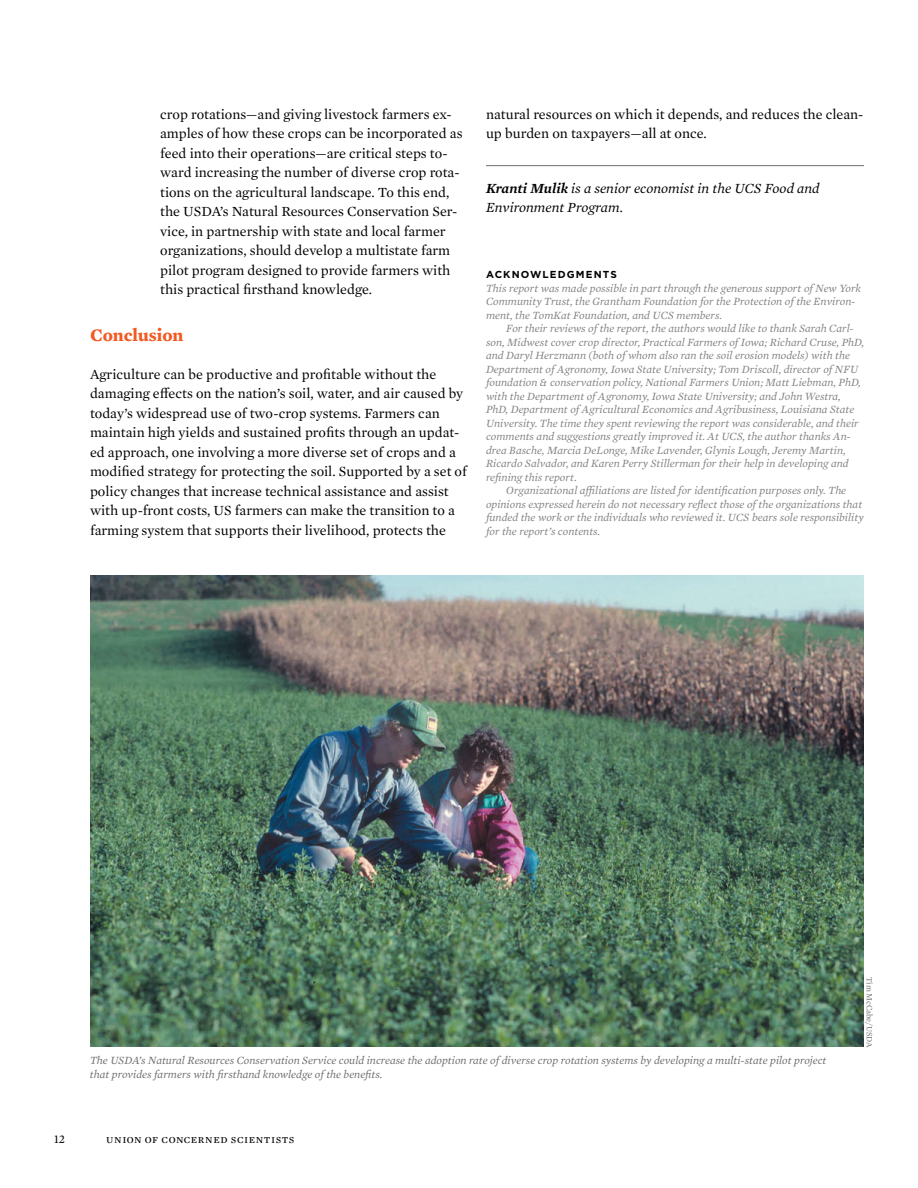
<style>
.page{position:relative;width:918px;height:1188px;background:#fff}
.page>*{position:absolute;margin:0;border:0;box-sizing:border-box;transform-origin:0 0}
.First-level_subhead{font:700 18px "Mercury Text G1";color:#f15a22}
.Body_text_1st___last{font:14.25px/19.5px "Mercury Text G1";color:#000}
.Author_bio{font:italic 14.25px/18.8px "Mercury Text G1";color:#000}
.t1{font:12px "Mercury Text G1";letter-spacing:.045em;color:#000}
.Acknowledgements__Fa{font:italic 11.25px/13.5px "Mercury Text G1";color:#808285}
.Photo_caption_text{font:italic 11.25px/13.5px "Mercury Text G1";color:#6d6e71}
.Third-level_subhead{font:700 10.2px "Gotham";letter-spacing:.105em;color:#000}
.Photo_credits{font:8.25px "Mercury Text G1";letter-spacing:-.01em;color:#6d6e71}
.s1{font-weight:600}
</style>
<div class="page">
<img style="left:90px;top:576px;width:774px;height:470px">
<hr style="left:486px;top:165px;width:378px;height:1px;background:#6d6e71">
<p class="Body_text_1st___last" style="left:160px;top:103px;width:304px">crop rotations—and giving livestock farmers ex&shy;amples of how these crops can be incorporated as feed into their operations—are critical steps to&shy;ward increasing the number of diverse crop rota&shy;tions on the agricultural landscape. To this end, the USDA’s Natural Resources Conservation Ser&shy;vice, in partnership with state and local farmer organizations, should develop a multistate farm pilot program designed to provide farmers with this practical firsthand knowledge.</p>
<p class="First-level_subhead" style="left:90px;top:322px;width:95px">Conclusion</p>
<p class="Body_text_1st___last" style="left:90px;top:364px;width:379px">Agriculture can be productive and profitable without the damaging effects on the nation’s soil, water, and air caused by today’s widespread use of two-crop systems. Farmers can maintain high yields and sustained profits through an updat&shy;ed approach, one involving a more diverse set of crops and a modified strategy for protecting the soil. Supported by a set of policy changes that increase technical assistance and assist with up-front costs, US farmers can make the transition to a farming system that supports their livelihood, protects the</p>
<p class="Body_text_1st___last" style="left:486px;top:103px;width:379px">natural resources on which it depends, and reduces the clean&shy;up burden on taxpayers—all at once.</p>
<p class="Author_bio" style="left:486px;top:178px;width:335px"><span class="s1">Kranti Mulik</span> is a senior economist in the UCS Food and<br>Environment Program.</p>
<p class="Third-level_subhead" style="left:486px;top:268px;width:133px">ACKNOWLEDGMENTS</p>
<p class="Acknowledgements__Fa" style="left:486px;top:281px;width:377px">This report was made possible in part through the generous support of New York<br>Community Trust, the Grantham Foundation for the Protection of the Environ&shy;ment, the TomKat Foundation, and UCS members.</p>
<p class="Acknowledgements__Fa" style="left:486px;top:321px;width:379px;text-indent:20px">For their reviews of the report, the authors would like to thank Sarah Carl&shy;son, Midwest cover crop director, Practical Farmers of Iowa; Richard Cruse, PhD, and Daryl Herzmann (both of whom also ran the soil erosion models) with the Department of Agronomy, Iowa State University; Tom Driscoll, director of NFU foundation &amp; conservation policy, National Farmers Union; Matt Liebman, PhD, with the Department of Agronomy, Iowa State University; and John Westra, PhD, Department of Agricultural Economics and Agribusiness, Louisiana State University. The time they spent reviewing the report was considerable, and their comments and suggestions greatly improved it. At UCS, the author thanks An&shy;drea Basche, Marcia DeLonge, Mike Lavender, Glynis Lough, Jeremy Martin, Ricardo Salvador, and Karen Perry Stillerman for their help in developing and refining this report.</p>
<p class="Acknowledgements__Fa" style="left:486px;top:483px;width:379px;text-indent:20px">Organizational affiliations are listed for identification purposes only. The opinions expressed herein do not necessary reflect those of the organizations that funded the work or the individuals who reviewed it. UCS bears sole responsibility for the report’s contents.</p>
<p class="Photo_credits" style="left:875px;top:977px;width:72px;rotate:90deg">Tim McCabe/USDA</p>
<p class="Photo_caption_text" style="left:90px;top:1053px;width:738px">The USDA’s Natural Resources Conservation Service could increase the adoption rate of diverse crop rotation systems by developing a multi-state pilot project that provides farmers with firsthand knowledge of the benefits.</p>
<p class="t1" style="left:54px;top:1130px;width:13px">12</p>
<p class="t1" style="left:106px;top:1130px;width:190px">union of concerned scientists</p>
</div>
